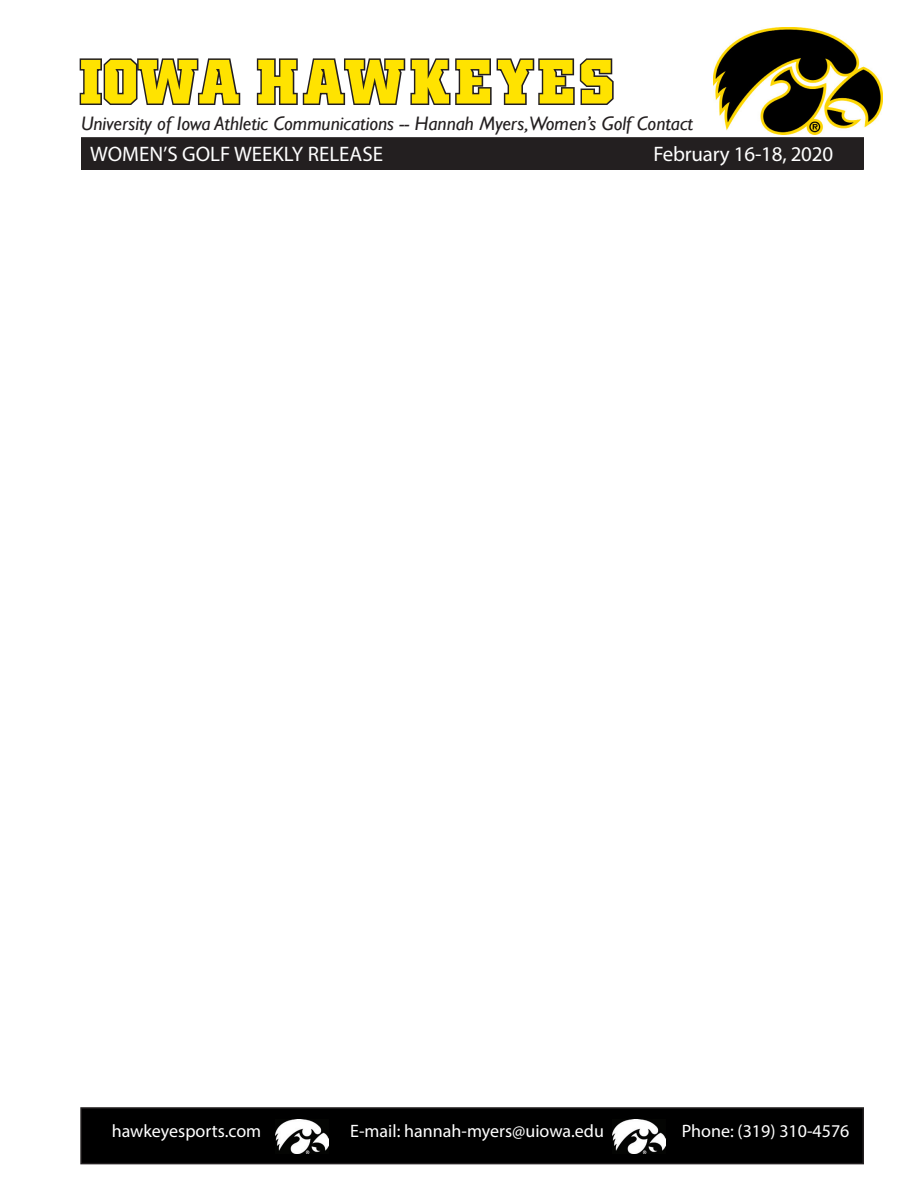
<style>
.page{position:relative;width:918px;height:1188px;background:#fff}
.page>*{position:absolute;margin:0;border:0;box-sizing:border-box;transform-origin:0 0}
.t1{font:700 63px "Hawkeye";letter-spacing:.065em;color:#ffe300}
.t2{font:21px "Myriad Pro";color:#fff}
.t3{font:italic 19.5px "Gill Sans";color:#231f20}
.t4{font:18px "Myriad Pro";color:#fff}
</style>
<div class="page">
<div style="left:82px;top:138px;width:781px;height:31px;background:#231f20"></div>
<div style="left:81px;top:137px;width:783px;height:33px;border:2px solid #231f20"></div>
<svg style="left:79px;top:58px;width:162px;height:47px"></svg>
<svg style="left:256px;top:58px;width:358px;height:47px"></svg>
<div style="left:81px;top:1108px;width:782px;height:56px;background:#000"></div>
<div style="left:80px;top:1107px;width:784px;height:57px;border:2px solid #231f20"></div>
<img style="left:713px;top:27px;width:169px;height:107px">
<img style="left:275px;top:1120px;width:53px;height:33px">
<img style="left:612px;top:1120px;width:53px;height:33px">
<h1 class="t1" style="left:81px;top:46px;width:535px">IOWA HAWKEYES</h1>
<p class="t3" style="left:81px;top:112px;width:614px">University of Iowa Athletic Communications -- Hannah Myers,Women’s Golf Contact</p>
<p class="t2" style="left:90px;top:141px;width:295px">WOMEN’S GOLF WEEKLY RELEASE</p>
<p class="t2" style="left:653px;top:141px;width:181px">February 16-18, 2020</p>
<p class="t4" style="left:112px;top:1119px;width:151px">hawkeyesports.com</p>
<p class="t4" style="left:350px;top:1119px;width:255px">E-mail: hannah-myers@uiowa.edu</p>
<p class="t4" style="left:682px;top:1119px;width:169px">Phone: (319) 310-4576</p>
</div>
